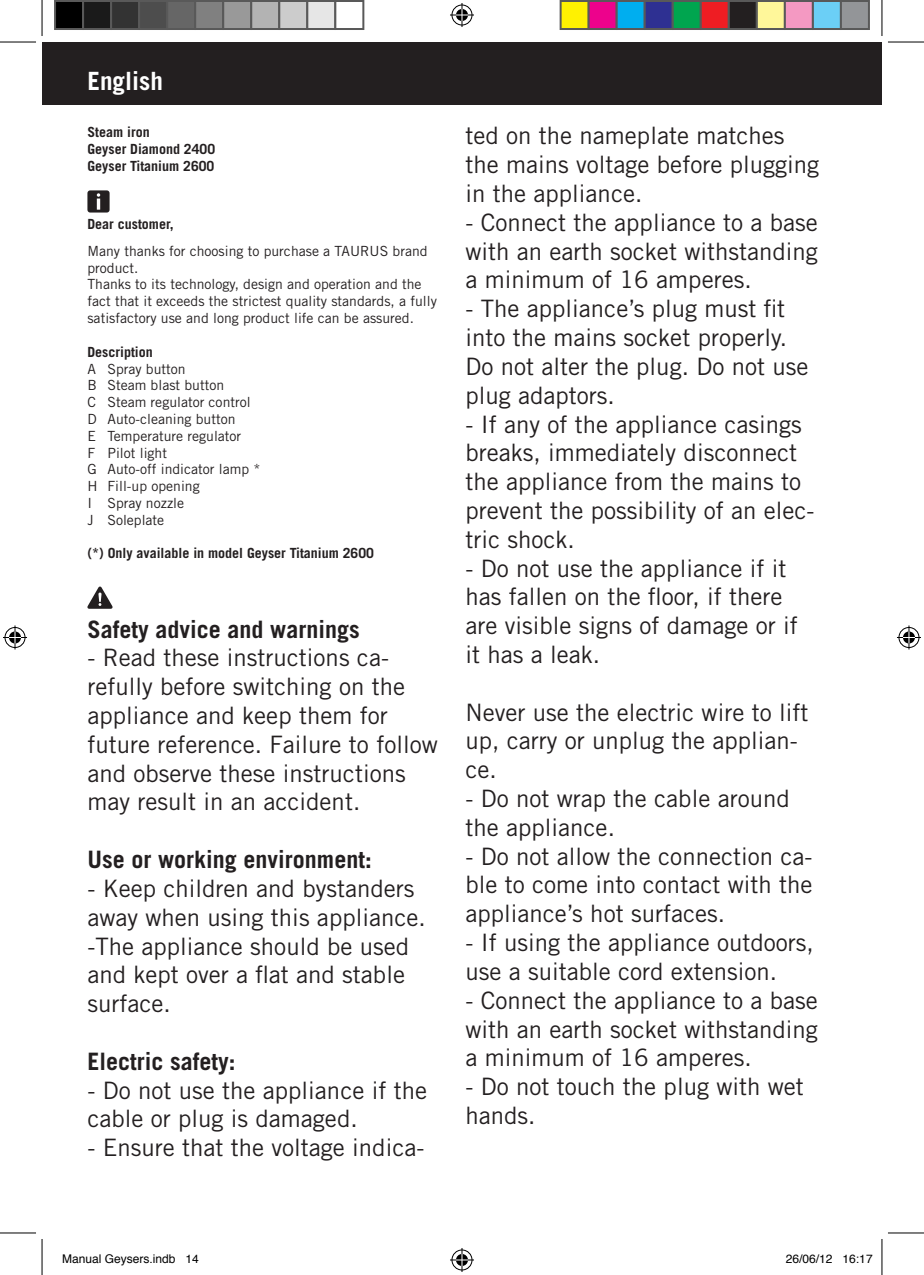
<style>
.page{position:relative;width:924px;height:1275px;background:#fff}
.page>*{position:absolute;margin:0;border:0;box-sizing:border-box;transform-origin:0 0}
.t1{font:700 25.2px "Trade Gothic LT Std";color:#fff}
.t2{font:24px/28.8px "Trade Gothic LT Std";color:#231f20}
.t3{font:700 24px "Trade Gothic LT Std";color:#231f20}
.t4{font:14px/16.8px "Trade Gothic LT Std";color:#231f20}
.t5{font:700 14px/16.8px "Trade Gothic LT Std";color:#231f20}
.t6{font:12px "Helvetica";color:#000}
</style>
<div class="page">
<div style="left:42px;top:42px;width:839px;height:62px;background:#231f20"></div>
<hr style="left:881px;top:42px;width:1px;height:62px;background:#231f20">
<div style="left:87px;top:190px;width:22px;height:22px;background:#231f20;border-radius:3px"></div>
<svg style="left:97px;top:193px;width:3px;height:17px"></svg>
<svg style="left:87px;top:586px;width:26px;height:23px"></svg>
<hr style="left:0;top:42px;width:36px;height:1px;background:#000">
<hr style="left:887px;top:42px;width:36px;height:1px;background:#000">
<hr style="left:0;top:1232px;width:36px;height:1px;background:#000">
<hr style="left:887px;top:1232px;width:36px;height:1px;background:#000">
<hr style="left:42px;top:0;width:1px;height:36px;background:#000">
<hr style="left:42px;top:1239px;width:1px;height:36px;background:#000">
<hr style="left:881px;top:0;width:1px;height:36px;background:#000">
<hr style="left:881px;top:1239px;width:1px;height:36px;background:#000">
<svg style="left:450px;top:3px;width:24px;height:24px"></svg>
<svg style="left:450px;top:1248px;width:24px;height:24px"></svg>
<svg style="left:3px;top:625px;width:24px;height:24px"></svg>
<svg style="left:897px;top:625px;width:23px;height:24px"></svg>
<div style="left:55px;top:1px;width:28px;height:28px;background:#000"></div>
<div style="left:54px;top:0;width:30px;height:30px;border:2px solid #595959"></div>
<div style="left:83px;top:1px;width:28px;height:28px;background:#1a1a1a"></div>
<div style="left:82px;top:0;width:30px;height:30px;border:2px solid #595959"></div>
<div style="left:111px;top:1px;width:28px;height:28px;background:#333"></div>
<div style="left:110px;top:0;width:30px;height:30px;border:2px solid #595959"></div>
<div style="left:139px;top:1px;width:28px;height:28px;background:#4d4d4d"></div>
<div style="left:138px;top:0;width:30px;height:30px;border:2px solid #595959"></div>
<div style="left:167px;top:1px;width:28px;height:28px;background:#666"></div>
<div style="left:166px;top:0;width:30px;height:30px;border:2px solid #595959"></div>
<div style="left:195px;top:1px;width:28px;height:28px;background:#808080"></div>
<div style="left:194px;top:0;width:30px;height:30px;border:2px solid #595959"></div>
<div style="left:223px;top:1px;width:28px;height:28px;background:#999"></div>
<div style="left:222px;top:0;width:30px;height:30px;border:2px solid #595959"></div>
<div style="left:251px;top:1px;width:28px;height:28px;background:#b3b3b3"></div>
<div style="left:250px;top:0;width:30px;height:30px;border:2px solid #595959"></div>
<div style="left:279px;top:1px;width:28px;height:28px;background:#ccc"></div>
<div style="left:278px;top:0;width:30px;height:30px;border:2px solid #595959"></div>
<div style="left:307px;top:1px;width:28px;height:28px;background:#e6e6e6"></div>
<div style="left:306px;top:0;width:30px;height:30px;border:2px solid #595959"></div>
<div style="left:334px;top:0;width:30px;height:30px;border:2px solid #595959"></div>
<div style="left:560px;top:1px;width:28px;height:28px;background:#fff101"></div>
<div style="left:559px;top:0;width:30px;height:30px;border:2px solid #595959"></div>
<div style="left:588px;top:1px;width:28px;height:28px;background:#ed028c"></div>
<div style="left:587px;top:0;width:30px;height:30px;border:2px solid #595959"></div>
<div style="left:616px;top:1px;width:28px;height:28px;background:#00aeef"></div>
<div style="left:615px;top:0;width:30px;height:30px;border:2px solid #595959"></div>
<div style="left:644px;top:1px;width:28px;height:28px;background:#2e3092"></div>
<div style="left:643px;top:0;width:30px;height:30px;border:2px solid #595959"></div>
<div style="left:672px;top:1px;width:28px;height:28px;background:#00a54f"></div>
<div style="left:671px;top:0;width:30px;height:30px;border:2px solid #595959"></div>
<div style="left:700px;top:1px;width:28px;height:28px;background:#ee1d23"></div>
<div style="left:699px;top:0;width:30px;height:30px;border:2px solid #595959"></div>
<div style="left:728px;top:1px;width:28px;height:28px;background:#231f20"></div>
<div style="left:727px;top:0;width:30px;height:30px;border:2px solid #595959"></div>
<div style="left:756px;top:1px;width:28px;height:28px;background:#fff79a"></div>
<div style="left:755px;top:0;width:30px;height:30px;border:2px solid #595959"></div>
<div style="left:784px;top:1px;width:28px;height:28px;background:#f499c2"></div>
<div style="left:783px;top:0;width:30px;height:30px;border:2px solid #595959"></div>
<div style="left:812px;top:1px;width:28px;height:28px;background:#6bcff6"></div>
<div style="left:811px;top:0;width:30px;height:30px;border:2px solid #595959"></div>
<div style="left:840px;top:1px;width:28px;height:28px;background:#939598"></div>
<div style="left:839px;top:0;width:30px;height:30px;border:2px solid #595959"></div>
<p class="t1" style="left:87px;top:65px;width:77px">English</p>
<p class="t5" style="left:87px;top:124px;width:129px">Steam iron<br>Geyser Diamond 2400<br>Geyser Titanium 2600</p>
<p class="t5" style="left:87px;top:216px;width:88px">Dear customer,</p>
<p class="t4" style="left:87px;top:242px;width:351px">Many thanks for choosing to purchase a TAURUS brand product.<br>Thanks to its technology, design and operation and the fact that it exceeds the strictest quality standards, a fully satisfactory use and long product life can be assured.</p>
<p class="t5" style="left:87px;top:343px;width:67px">Description</p>
<p class="t4" style="left:87px;top:360px;width:174px">A Spray button<br>B Steam blast button<br>C Steam regulator control<br>D Auto-cleaning button<br>E Temperature regulator<br>F Pilot light<br>G Auto-off indicator lamp *<br>H Fill-up opening<br>I Spray nozzle<br>J Soleplate</p>
<p class="t5" style="left:87px;top:545px;width:288px">(*) Only available in model Geyser Titanium 2600</p>
<p class="t3" style="left:87px;top:614px;width:274px">Safety advice and warnings</p>
<p class="t2" style="left:87px;top:643px;width:351px">- Read these instructions ca&shy;refully before switching on the appliance and keep them for future reference. Failure to follow and observe these instructions may result in an accident.</p>
<p class="t3" style="left:87px;top:844px;width:285px">Use or working environment:</p>
<p class="t2" style="left:87px;top:873px;width:340px">- Keep children and bystanders away when using this appliance. -The appliance should be used and kept over a flat and stable surface.</p>
<p class="t3" style="left:87px;top:1046px;width:150px">Electric safety:</p>
<p class="t2" style="left:87px;top:1075px;width:341px">- Do not use the appliance if the cable or plug is damaged.</p>
<p class="t2" style="left:87px;top:1133px;width:338px">- Ensure that the voltage indica-</p>
<p class="t2" style="left:465px;top:121px;width:355px">ted on the nameplate matches the mains voltage before plugging in the appliance.</p>
<p class="t2" style="left:465px;top:208px;width:353px;text-align:justify">- Connect the appliance to a base with an earth socket withstanding a minimum of 16 amperes.</p>
<p class="t2" style="left:465px;top:294px;width:344px">- The appliance’s plug must fit into the mains socket properly.<br>Do not alter the plug. Do not use plug adaptors.</p>
<p class="t2" style="left:465px;top:409px;width:350px">- If any of the appliance casings breaks, immediately disconnect the appliance from the mains to prevent the possibility of an elec&shy;tric shock.</p>
<p class="t2" style="left:465px;top:553px;width:333px">- Do not use the appliance if it has fallen on the floor, if there are visible signs of damage or if it has a leak.</p>
<p class="t2" style="left:465px;top:697px;width:344px">Never use the electric wire to lift up, carry or unplug the applian&shy;ce.</p>
<p class="t2" style="left:465px;top:784px;width:325px">- Do not wrap the cable around the appliance.</p>
<p class="t2" style="left:465px;top:841px;width:348px;text-align:justify">- Do not allow the connection ca&shy;ble to come into contact with the appliance’s hot surfaces.</p>
<p class="t2" style="left:465px;top:928px;width:349px">- If using the appliance outdoors, use a suitable cord extension.</p>
<p class="t2" style="left:465px;top:985px;width:353px;text-align:justify">- Connect the appliance to a base with an earth socket withstanding a minimum of 16 amperes.</p>
<p class="t2" style="left:465px;top:1072px;width:339px">- Do not touch the plug with wet hands.</p>
<p class="t6" style="left:62px;top:1249px;width:138px">Manual Geysers.indb 14</p>
<p class="t6" style="left:785px;top:1249px;width:88px">26/06/12 16:17</p>
</div>
